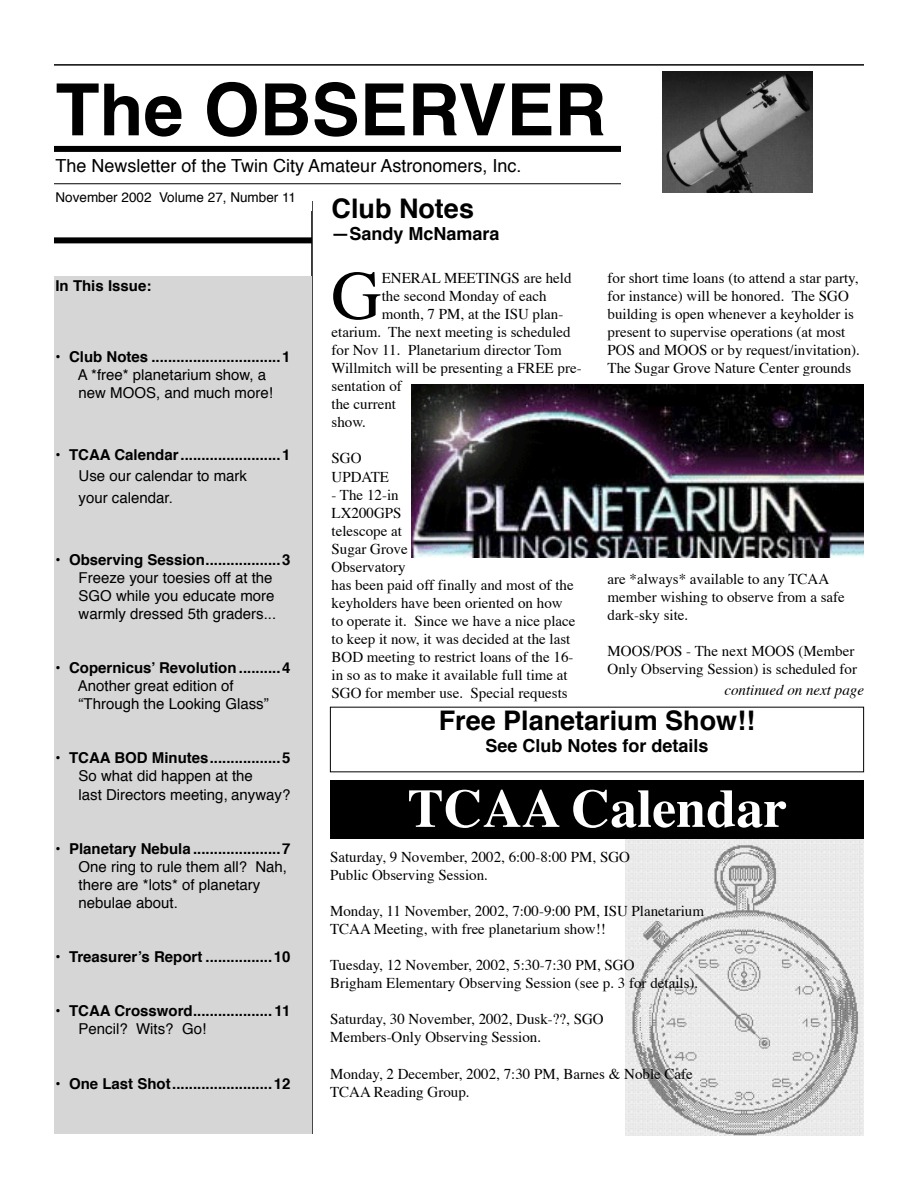
<style>
.page{position:relative;width:918px;height:1188px;background:#fff}
.page>*{position:absolute;margin:0;border:0;box-sizing:border-box;transform-origin:0 0}
.t1{font:700 72px "Helvetica";color:#000}
.t2{font:69.6px "Times";color:#000}
.t3{font:700 54px "Times";color:#fff}
.t4{font:700 27px "Helvetica";color:#000}
.t5{font:18px "Helvetica";color:#000}
.t6{font:700 18px "Helvetica";color:#000}
.t7{font:15px/18px "Times";color:#000}
.t8{font:700 15px "Helvetica";color:#000}
.t9{font:15px/18px "Helvetica";color:#000}
.t10{font:italic 15px "Times";color:#000}
.t11{font:13.5px "Helvetica";color:#000}
</style>
<div class="page">
<img style="left:625px;top:839px;width:238px;height:296px">
<hr style="left:54px;top:183px;width:567px;height:1px;background:#000">
<div style="left:54px;top:146px;width:567px;height:6px;background:#000"></div>
<div style="left:54px;top:237px;width:258px;height:6px;background:#000"></div>
<div style="left:330px;top:780px;width:534px;height:59px;background:#000"></div>
<img style="left:663px;top:72px;width:150px;height:120px">
<hr style="left:54px;top:64px;width:810px;height:1px;background:#000">
<hr style="left:312px;top:201px;width:1px;height:933px;background:#000">
<div style="left:54px;top:277px;width:258px;height:857px;background:#d6d6d6"></div>
<img style="left:412px;top:384px;width:452px;height:174px">
<h1 class="t1" style="left:56px;top:61px;width:552px">The OBSERVER</h1>
<p class="t5" style="left:56px;top:153px;width:467px">The Newsletter of the Twin City Amateur Astronomers, Inc.</p>
<p class="t11" style="left:56px;top:189px;width:242px">November 2002 Volume 27, Number 11</p>
<p class="t8" style="left:55px;top:276px;width:97px">In This Issue:</p>
<p class="t8" style="left:55px;top:347px;width:237px">• Club Notes ...............................1</p>
<p class="t9" style="left:78px;top:367px;width:197px">A *free* planetarium show, a new MOOS, and much more!</p>
<p class="t8" style="left:55px;top:444px;width:237px">• TCAA Calendar........................1</p>
<p class="t9" style="left:79px;top:466px;width:170px;line-height:21.8px">Use our calendar to mark your calendar.</p>
<p class="t8" style="left:55px;top:549px;width:237px">• Observing Session..................3</p>
<p class="t9" style="left:79px;top:569px;width:199px">Freeze your toesies off at the<br>SGO while you educate more warmly dressed 5th graders...</p>
<p class="t8" style="left:55px;top:657px;width:237px">• Copernicusʼ Revolution..........4</p>
<p class="t9" style="left:78px;top:678px;width:192px">Another great edition of “Through the Looking Glass”</p>
<p class="t8" style="left:55px;top:748px;width:237px">• TCAA BOD Minutes.................5</p>
<p class="t9" style="left:79px;top:768px;width:213px">So what did happen at the<br>last Directors meeting, anyway?</p>
<p class="t8" style="left:55px;top:838px;width:237px">• Planetary Nebula .....................7</p>
<p class="t9" style="left:79px;top:858px;width:210px">One ring to rule them all? Nah, there are *lots* of planetary nebulae about.</p>
<p class="t8" style="left:55px;top:947px;width:237px">• Treasurerʼs Report ................10</p>
<p class="t8" style="left:55px;top:1001px;width:237px">• TCAA Crossword................... 11</p>
<p class="t9" style="left:79px;top:1021px;width:129px">Pencil? Wits? Go!</p>
<p class="t8" style="left:55px;top:1073px;width:237px">• One Last Shot........................12</p>
<h3 class="t4" style="left:332px;top:190px;width:144px">Club Notes</h3>
<p class="t6" style="left:332px;top:221px;width:170px">—Sandy McNamara</p>
<h2 class="t2" style="left:332px;top:252px;width:52px">G</h2>
<p class="t7" style="left:382px;top:270px;width:191px">ENERAL MEETINGS are held</p>
<p class="t7" style="left:608px;top:270px;width:254px">for short time loans (to attend a star party, for instance) will be honored. The SGO building is open whenever a keyholder is present to supervise operations (at most POS and MOOS or by request/invitation).<br>The Sugar Grove Nature Center grounds</p>
<p class="t7" style="left:382px;top:288px;width:166px">the second Monday of each</p>
<p class="t7" style="left:382px;top:306px;width:183px">month, 7 PM, at the ISU plan-</p>
<p class="t7" style="left:332px;top:324px;width:241px">etarium. The next meeting is scheduled</p>
<p class="t7" style="left:332px;top:342px;width:232px">for Nov 11. Planetarium director Tom</p>
<p class="t7" style="left:332px;top:360px;width:252px">Willmitch will be presenting a FREE pre-</p>
<p class="t7" style="left:332px;top:378px;width:72px">sentation of</p>
<p class="t7" style="left:332px;top:396px;width:66px">the current</p>
<p class="t7" style="left:332px;top:414px;width:36px">show.</p>
<p class="t7" style="left:332px;top:450px;width:59px">SGO<br>UPDATE</p>
<p class="t7" style="left:332px;top:486px;width:246px">- The 12-in<br>LX200GPS<br>telescope at<br>Sugar Grove<br>Observatory<br>has been paid off finally and most of the keyholders have been oriented on how to operate it. Since we have a nice place to keep it now, it was decided at the last<br>BOD meeting to restrict loans of the 16- in so as to make it available full time at<br>SGO for member use. Special requests</p>
<p class="t7" style="left:608px;top:570px;width:239px">are *always* available to any TCAA member wishing to observe from a safe dark-sky site.</p>
<p class="t7" style="left:608px;top:643px;width:251px">MOOS/POS - The next MOOS (Member<br>Only Observing Session) is scheduled for</p>
<h3 class="t4" style="left:439px;top:702px;width:318px">Free Planetarium Show!!</h3>
<p class="t6" style="left:485px;top:733px;width:225px">See Club Notes for details</p>
<p class="t10" style="left:724px;top:681px;width:141px">continued on next page</p>
<h3 class="t3" style="left:408px;top:772px;width:381px">TCAA Calendar</h3>
<p class="t7" style="left:330px;top:849px;width:302px">Saturday, 9 November, 2002, 6:00-8:00 PM, SGO<br>Public Observing Session.</p>
<p class="t7" style="left:330px;top:903px;width:376px">Monday, 11 November, 2002, 7:00-9:00 PM, ISU Planetarium<br>TCAA Meeting, with free planetarium show!!</p>
<p class="t7" style="left:330px;top:957px;width:370px">Tuesday, 12 November, 2002, 5:30-7:30 PM, SGO<br>Brigham Elementary Observing Session (see p. 3 for details).</p>
<p class="t7" style="left:330px;top:1011px;width:275px">Saturday, 30 November, 2002, Dusk-??, SGO<br>Members-Only Observing Session.</p>
<p class="t7" style="left:330px;top:1065px;width:364px">Monday, 2 December, 2002, 7:30 PM, Barnes &amp; Noble Cafe<br>TCAA Reading Group.</p>
</div>
